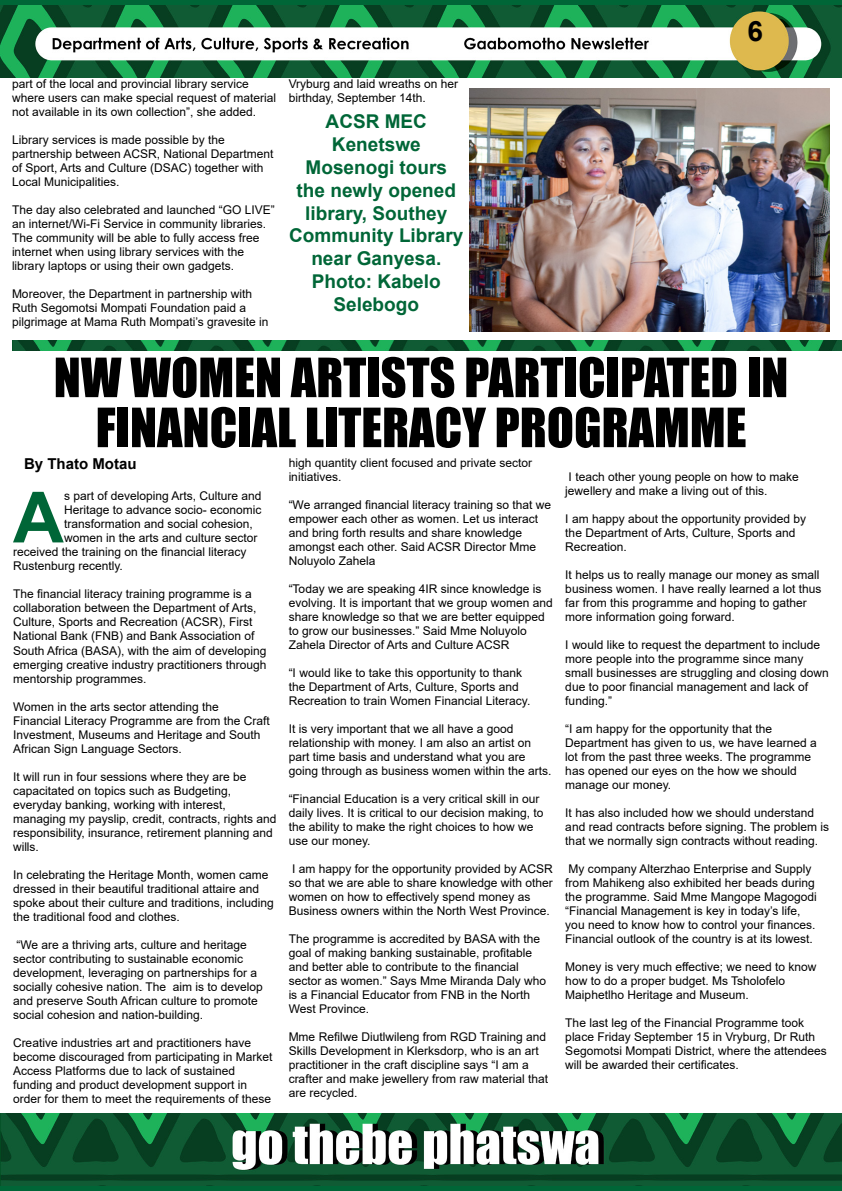
<style>
.page{position:relative;width:842px;height:1191px;background:#fff}
.page>*{position:absolute;margin:0;border:0;box-sizing:border-box;transform-origin:0 0}
.t1{font:700 70.7px "Arial";color:#006637}
.t2{font:50px/50px "Impact";color:#000;text-align:center}
.t3{font:700 28px "Arial";color:#000}
.t4{font:700 19px/22.8px "Arial";color:#006637;text-align:center}
.t5{font:700 15px "Arial";color:#000}
.t6{font:12px/14px "Arial";color:#000}
</style>
<div class="page">
<div style="left:0;top:0;width:842px;height:68px;background:#006637"></div>
<div style="left:0;top:1130px;width:842px;height:61px;background:#006637"></div>
<img style="left:0;top:5px;width:842px;height:73px">
<img style="left:0;top:1113px;width:842px;height:73px">
<img style="left:12px;top:340px;width:830px;height:11px">
<img style="left:469px;top:88px;width:361px;height:244px">
<p class="t6" style="left:12px;top:76px;width:266px">part of the local and provincial library service where users can make special request of material not available in its own collection”, she added.</p>
<p class="t6" style="left:12px;top:132px;width:263px">Library services is made possible by the partnership between ACSR, National Department of Sport, Arts and Culture (DSAC) together with Local Municipalities.</p>
<p class="t6" style="left:12px;top:202px;width:264px">The day also celebrated and launched “GO LIVE” an internet/Wi-Fi Service in community libraries.<br>The community will be able to fully access free internet when using library services with the library laptops or using their own gadgets.</p>
<p class="t6" style="left:12px;top:286px;width:258px">Moreover, the Department in partnership with<br>Ruth Segomotsi Mompati Foundation paid a pilgrimage at Mama Ruth Mompati’s gravesite in</p>
<p class="t6" style="left:289px;top:76px;width:171px">Vryburg and laid wreaths on her birthday, September 14th.</p>
<h3 class="t4" style="left:289px;top:110px;width:176px">ACSR MEC<br>Kenetswe<br>Mosenogi tours the newly opened library, Southey<br>Community Library near Ganyesa.<br>Photo: Kabelo<br>Selebogo</h3>
<h3 class="t3" style="left:747px;top:11px;width:17px">6</h3>
<h2 class="t2" style="left:54px;top:351px;width:736px">NW WOMEN ARTISTS PARTICIPATED IN<br>FINANCIAL LITERACY PROGRAMME</h2>
<p class="t5" style="left:24px;top:453px;width:114px">By Thato Motau</p>
<h1 class="t1" style="left:13px;top:468px;width:53px">A</h1>
<p class="t6" style="left:64px;top:489px;width:199px">s part of developing Arts, Culture and</p>
<p class="t6" style="left:289px;top:455px;width:245px">high quantity client focused and private sector initiatives.</p>
<p class="t6" style="left:289px;top:497px;width:264px">“We arranged financial literacy training so that we empower each other as women. Let us interact and bring forth results and share knowledge amongst each other. Said ACSR Director Mme Noluyolo Zahela</p>
<p class="t6" style="left:289px;top:581px;width:266px">“Today we are speaking 4IR since knowledge is evolving. It is important that we group women and share knowledge so that we are better equipped to grow our businesses.” Said Mme Noluyolo Zahela Director of Arts and Culture ACSR</p>
<p class="t6" style="left:289px;top:665px;width:243px">“I would like to take this opportunity to thank the Department of Arts, Culture, Sports and<br>Recreation to train Women Financial Literacy.</p>
<p class="t6" style="left:289px;top:721px;width:264px">It is very important that we all have a good relationship with money. I am also an artist on part time basis and understand what you are going through as business women within the arts.</p>
<p class="t6" style="left:289px;top:791px;width:256px">“Financial Education is a very critical skill in our daily lives. It is critical to our decision making, to the ability to make the right choices to how we use our money.</p>
<p class="t6" style="left:289px;top:861px;width:266px">I am happy for the opportunity provided by ACSR so that we are able to share knowledge with other women on how to effectively spend money as Business owners within the North West Province.</p>
<p class="t6" style="left:289px;top:931px;width:259px">The programme is accredited by BASA with the goal of making banking sustainable, profitable and better able to contribute to the financial sector as women.” Says Mme Miranda Daly who is a Financial Educator from FNB in the North West Province.</p>
<p class="t6" style="left:289px;top:1029px;width:261px">Mme Refilwe Diutlwileng from RGD Training and Skills Development in Klerksdorp, who is an art practitioner in the craft discipline says “I am a crafter and make jewellery from raw material that are recycled.</p>
<p class="t6" style="left:565px;top:469px;width:235px">I teach other young people on how to make jewellery and make a living out of this.</p>
<p class="t6" style="left:565px;top:511px;width:242px">I am happy about the opportunity provided by the Department of Arts, Culture, Sports and<br>Recreation.</p>
<p class="t6" style="left:565px;top:567px;width:258px">It helps us to really manage our money as small business women. I have really learned a lot thus far from this programme and hoping to gather more information going forward.</p>
<p class="t6" style="left:565px;top:637px;width:265px">I would like to request the department to include more people into the programme since many small businesses are struggling and closing down due to poor financial management and lack of funding.”</p>
<p class="t6" style="left:565px;top:721px;width:253px">“I am happy for the opportunity that the Department has given to us, we have learned a lot from the past three weeks. The programme has opened our eyes on the how we should manage our money.</p>
<p class="t6" style="left:565px;top:805px;width:265px">It has also included how we should understand and read contracts before signing. The problem is that we normally sign contracts without reading.</p>
<p class="t6" style="left:565px;top:861px;width:253px">My company Alterzhao Enterprise and Supply from Mahikeng also exhibited her beads during the programme. Said Mme Mangope Magogodi “Financial Management is key in today’s life, you need to know how to control your finances.<br>Financial outlook of the country is at its lowest.</p>
<p class="t6" style="left:565px;top:959px;width:253px">Money is very much effective; we need to know how to do a proper budget. Ms Tsholofelo<br>Maiphetlho Heritage and Museum.</p>
<p class="t6" style="left:565px;top:1015px;width:263px">The last leg of the Financial Programme took place Friday September 15 in Vryburg, Dr Ruth Segomotsi Mompati District, where the attendees will be awarded their certificates.</p>
<p class="t6" style="left:64px;top:503px;width:199px">Heritage to advance socio- economic</p>
<p class="t6" style="left:64px;top:517px;width:190px">transformation and social cohesion,</p>
<p class="t6" style="left:64px;top:531px;width:195px">women in the arts and culture sector</p>
<p class="t6" style="left:13px;top:545px;width:235px">received the training on the financial literacy</p>
<p class="t6" style="left:13px;top:559px;width:111px">Rustenburg recently.</p>
<p class="t6" style="left:13px;top:587px;width:255px">The financial literacy training programme is a collaboration between the Department of Arts, Culture, Sports and Recreation (ACSR), First National Bank (FNB) and Bank Association of South Africa (BASA), with the aim of developing emerging creative industry practitioners through mentorship programmes.</p>
<p class="t6" style="left:13px;top:699px;width:258px">Women in the arts sector attending the Financial Literacy Programme are from the Craft Investment, Museums and Heritage and South African Sign Language Sectors.</p>
<p class="t6" style="left:13px;top:769px;width:265px">It will run in four sessions where they are be capacitated on topics such as Budgeting, everyday banking, working with interest, managing my payslip, credit, contracts, rights and responsibility, insurance, retirement planning and wills.</p>
<p class="t6" style="left:13px;top:867px;width:262px">In celebrating the Heritage Month, women came dressed in their beautiful traditional attaire and spoke about their culture and traditions, including the traditional food and clothes.</p>
<p class="t6" style="left:13px;top:937px;width:251px">“We are a thriving arts, culture and heritage sector contributing to sustainable economic development, leveraging on partnerships for a socially cohesive nation. The aim is to develop and preserve South African culture to promote social cohesion and nation-building.</p>
<p class="t6" style="left:13px;top:1035px;width:261px">Creative industries art and practitioners have become discouraged from participating in Market Access Platforms due to lack of sustained funding and product development support in order for them to meet the requirements of these</p>
</div>
